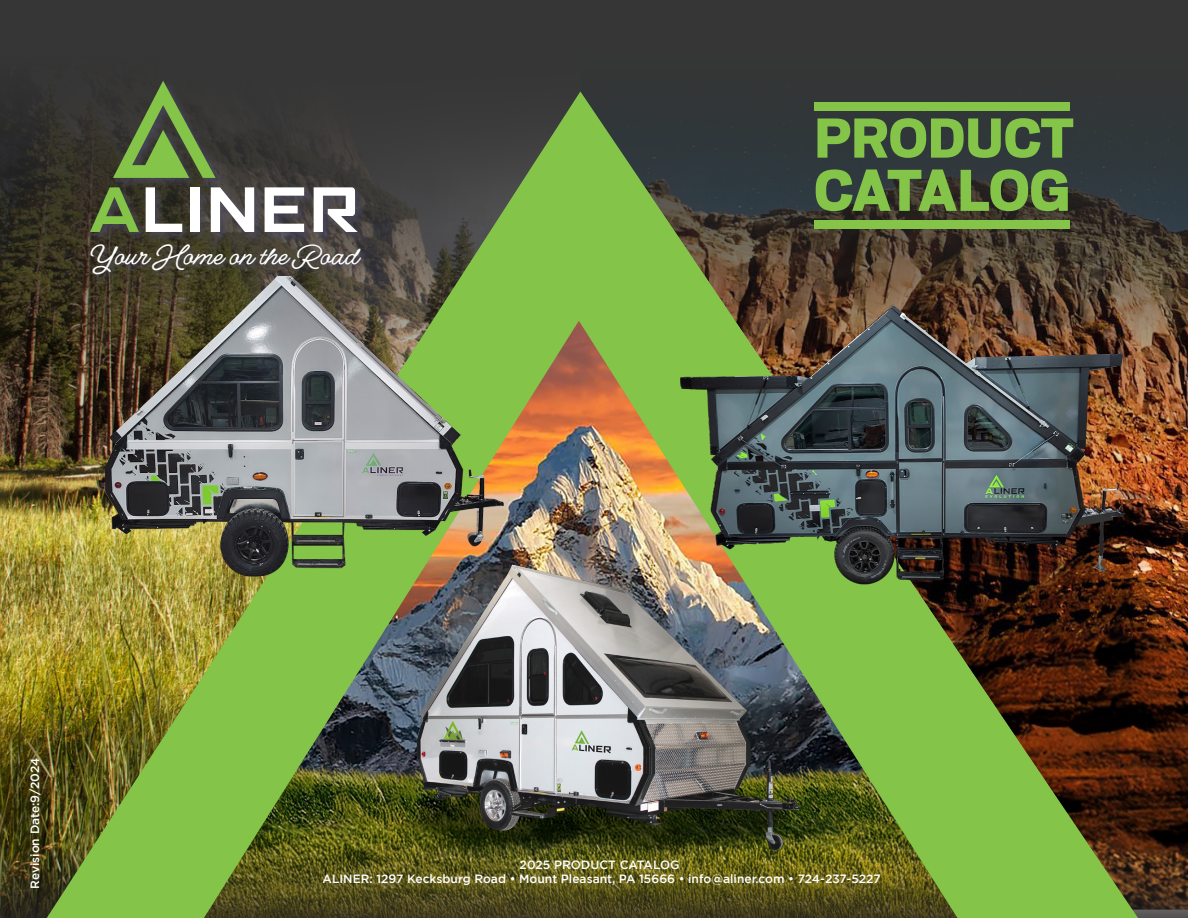
<style>
.page{position:relative;width:1188px;height:918px;background:#fff}
.page>*{position:absolute;margin:0;border:0;box-sizing:border-box;transform-origin:0 0}
.t1{font:900 65.55px "Scout";letter-spacing:-.015em;color:#83c449}
.t2{font:900 62.55px "Scout";color:#83c449}
.t3{font:29.85px "Espiritu Script";color:#fff;scale:1.11 1}
.t4{font:500 12px "Gotham";color:#fff}
</style>
<div class="page">
<img style="left:0;top:0;width:1188px;height:697px">
<img style="left:0;top:697px;width:1188px;height:221px">
<img style="left:47px;top:92px;width:1091px;height:826px">
<img style="left:299px;top:749px;width:593px;height:169px">
<div style="left:814px;top:103px;width:256px;height:8px;background:#83c449"></div>
<div style="left:814px;top:221px;width:256px;height:8px;background:#83c449"></div>
<div style="left:87px;top:78px;width:281px;height:165px;background:#504f70;opacity:.53"></div>
<svg style="left:314px;top:187px;width:44px;height:45px"></svg>
<svg style="left:113px;top:81px;width:103px;height:97px;background:#52693d"></svg>
<div style="left:190px;top:187px;width:9px;height:45px;background:#fff"></div>
<svg style="left:146px;top:187px;width:36px;height:45px"></svg>
<svg style="left:265px;top:187px;width:39px;height:45px"></svg>
<svg style="left:90px;top:187px;width:49px;height:45px;background:#577039"></svg>
<svg style="left:211px;top:187px;width:43px;height:45px"></svg>
<div style="left:91px;top:245px;width:277px;height:36px;background:#504f70;opacity:.53"></div>
<img style="left:677px;top:286px;width:457px;height:319px">
<img style="left:341px;top:545px;width:497px;height:342px">
<img style="left:27px;top:277px;width:509px;height:351px">
<p class="t3" style="left:89px;top:236px;width:243px">Your Home on the Road</p>
<p class="t2" style="left:814px;top:98px;width:261px">PRODUCT</p>
<p class="t1" style="left:814px;top:148px;width:258px">CATALOG</p>
<p class="t4" style="left:28px;top:889px;width:133px;rotate:-90deg">Revision Date:9/2024</p>
<p class="t4" style="left:520px;top:858px;width:162px">2025 PRODUCT CATALOG</p>
<p class="t4" style="left:323px;top:872px;width:560px">ALINER: 1297 Kecksburg Road • Mount Pleasant, PA 15666 • info@aliner.com • 724-237-5227</p>
</div>
